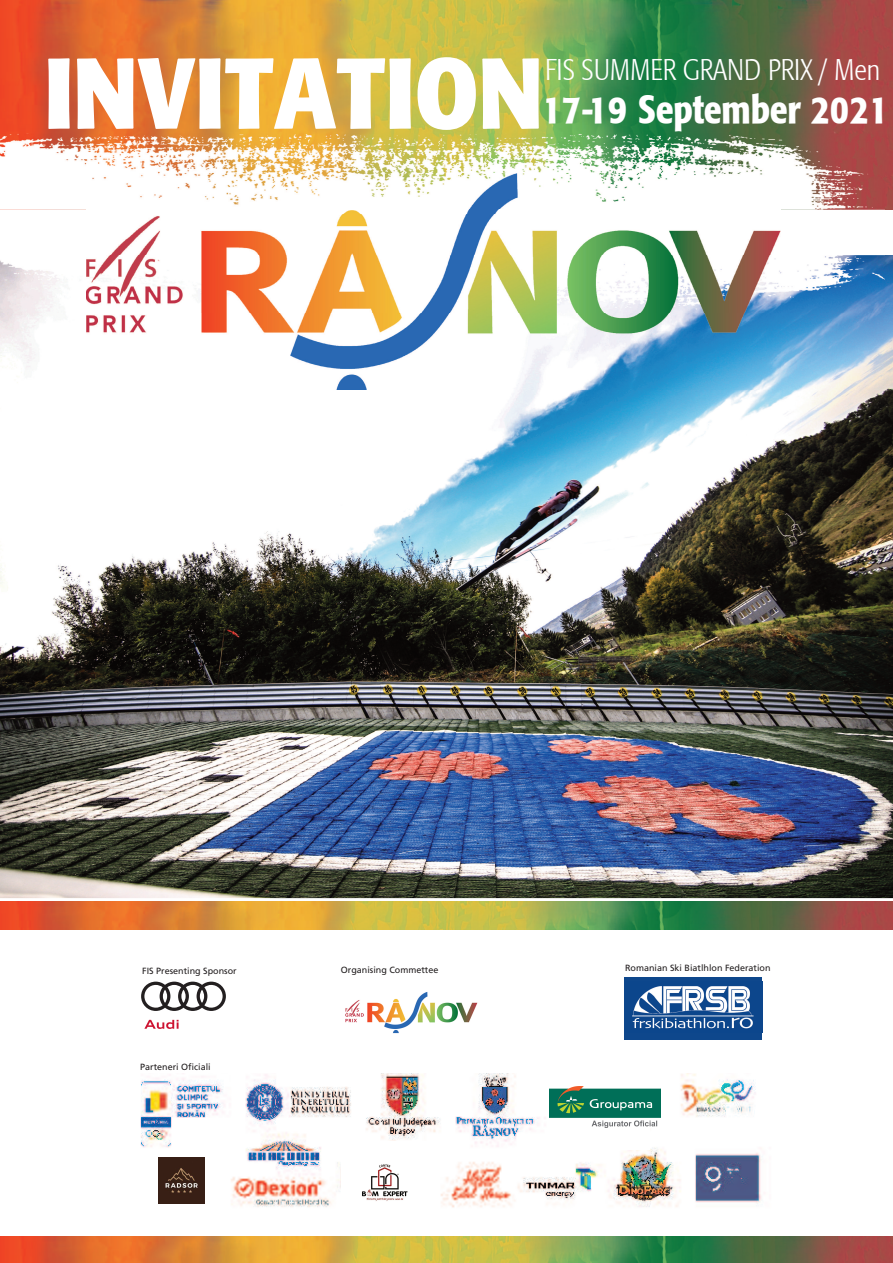
<style>
.page{position:relative;width:893px;height:1263px;background:#fff}
.page>*{position:absolute;margin:0;border:0;box-sizing:border-box;transform-origin:0 0}
.t1{font:700 condensed 99.3px "R Formata";color:#fff}
.t2{font:500 condensed 39px "R Formata";letter-spacing:-.005em;color:#fff}
.t3{font:300 condensed 29.25px "R Formata";color:#fff}
.t4{font:9px "Frutiger LT Std";color:#231f20}
</style>
<div class="page">
<img style="left:0;top:0;width:893px;height:210px">
<img style="left:0;top:255px;width:893px;height:643px">
<div style="left:624px;top:977px;width:138px;height:62px;background:#0e478c"></div>
<img style="left:632px;top:986px;width:122px;height:43px">
<img style="left:0;top:134px;width:885px;height:76px">
<img style="left:781px;top:255px;width:104px;height:57px">
<img style="left:0;top:255px;width:86px;height:57px">
<img style="left:86px;top:173px;width:695px;height:217px">
<img style="left:0;top:1236px;width:893px;height:27px">
<svg style="left:0;top:901px;width:893px;height:28px;background:#a98a40"></svg>
<img style="left:140px;top:1073px;width:622px;height:135px">
<div style="left:561px;top:1062px;width:89px;height:87px;background:#fff"></div>
<div style="left:341px;top:1141px;width:88px;height:88px;background:#fff"></div>
<img style="left:362px;top:1164px;width:46px;height:37px">
<svg style="left:144px;top:1020px;width:35px;height:9px"></svg>
<svg style="left:141px;top:981px;width:85px;height:30px"></svg>
<div style="left:87px;top:1150px;width:138px;height:62px;background:#fff"></div>
<img style="left:159px;top:1158px;width:45px;height:45px">
<img style="left:550px;top:1086px;width:111px;height:41px">
<img style="left:345px;top:992px;width:133px;height:41px">
<h1 class="t1" style="left:44px;top:38px;width:500px">INVITATION</h1>
<h3 class="t3" style="left:545px;top:54px;width:337px">FIS SUMMER GRAND PRIX / Men</h3>
<h2 class="t2" style="left:543px;top:87px;width:347px">17-19 September 2021</h2>
<p class="t4" style="left:142px;top:967px;width:96px">FIS Presenting Sponsor</p>
<p class="t4" style="left:341px;top:966px;width:99px">Organising Commettee</p>
<p class="t4" style="left:625px;top:964px;width:147px">Romanian Ski Biatlhlon Federation</p>
<p class="t4" style="left:140px;top:1063px;width:72px">Parteneri Oficiali</p>
</div>
